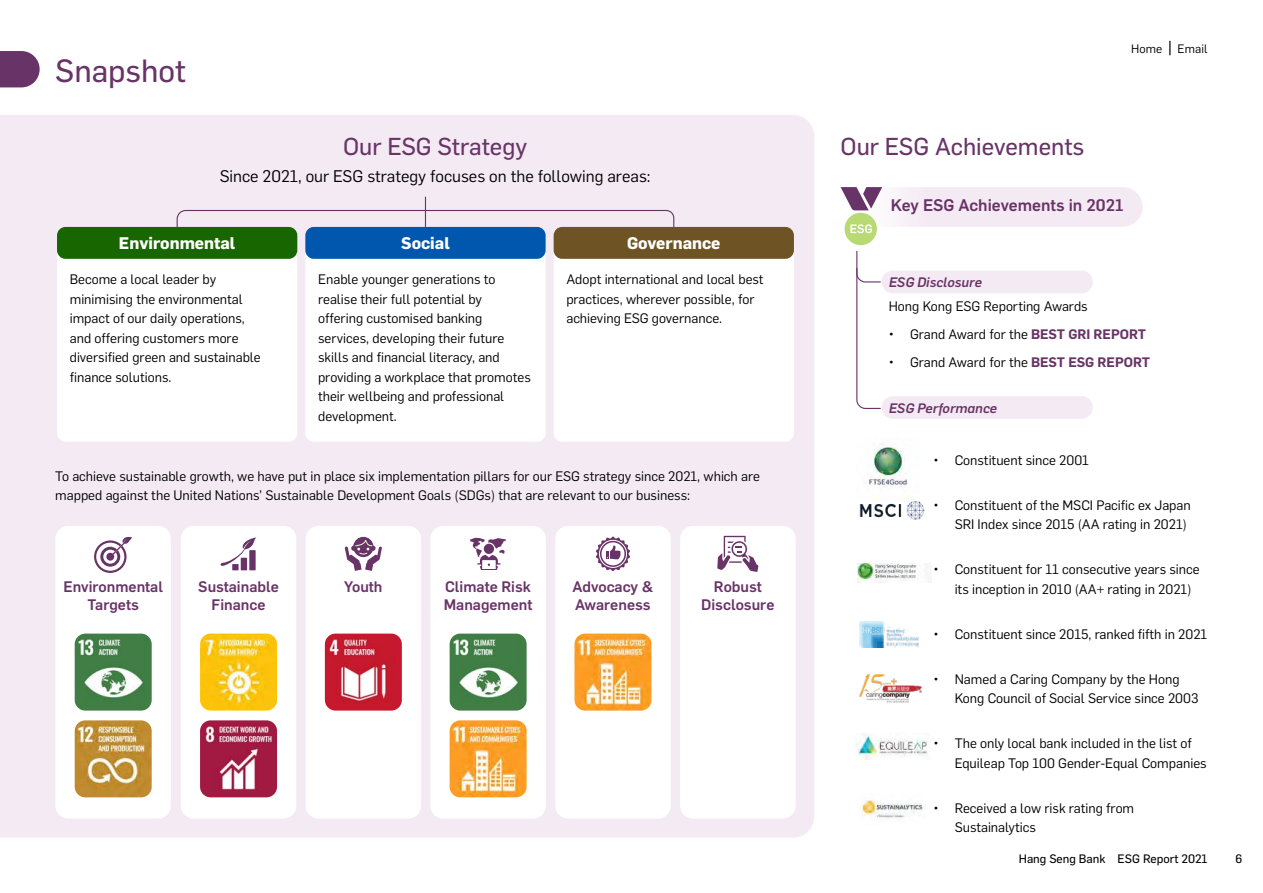
<style>
.page{position:relative;width:1263px;height:893px;background:#fff}
.page>*{position:absolute;margin:0;border:0;box-sizing:border-box;transform-origin:0 0}
.t1{font:31.5px "Flama Basic";color:#683467}
.L1_E_2021{font:24px "Flama Basic";color:#683467}
.Title_E{font:16.5px "Flama";color:#000}
.Title_E-2{font:700 16.5px "Flama";color:#fff}
.L3_E_2021{font:500 16.5px "Flama";color:#683467}
.Title_E-3{font:500 15px/18px "Flama";color:#683467;text-align:center}
.Body{font:13.5px/19.5px "Flama";color:#000}
.Body_Bullet_E_2021{font:13.5px/19.5px "Flama";color:#000}
.L4_E_2021{font:italic 500 13.5px "Flama";color:#683467}
.t2{font:12px "Flama Basic";color:#000}
.t3{font:12px "Flama";letter-spacing:.01em;color:#000}
.s1{font-weight:600;color:#683467}
</style>
<div class="page">
<div style="left:0;top:115px;width:814px;height:723px;background:#f4eaf3"></div>
<hr style="left:425px;top:197px;width:1px;height:30px;background:#683467">
<svg style="left:176px;top:209px;width:499px;height:23px;background:#e9dde9"></svg>
<div style="left:554px;top:243px;width:240px;height:199px;background:#fff;border-radius:9px"></div>
<div style="left:554px;top:227px;width:240px;height:32px;background:#6e5325;border-radius:9px"></div>
<div style="left:305px;top:243px;width:241px;height:199px;background:#fff;border-radius:9px"></div>
<div style="left:305px;top:227px;width:241px;height:32px;background:#0057ad;border-radius:9px"></div>
<div style="left:57px;top:243px;width:240px;height:199px;background:#fff;border-radius:9px"></div>
<div style="left:57px;top:227px;width:240px;height:32px;background:#186600;border-radius:9px"></div>
<div style="left:55px;top:526px;width:116px;height:293px;background:#fff;border-radius:13px"></div>
<div style="left:181px;top:526px;width:115px;height:293px;background:#fff;border-radius:13px"></div>
<div style="left:306px;top:526px;width:115px;height:293px;background:#fff;border-radius:13px"></div>
<div style="left:430px;top:526px;width:116px;height:293px;background:#fff;border-radius:13px"></div>
<div style="left:555px;top:526px;width:116px;height:293px;background:#fff;border-radius:13px"></div>
<div style="left:680px;top:526px;width:115px;height:293px;background:#fff;border-radius:13px"></div>
<svg style="left:345px;top:537px;width:37px;height:34px"></svg>
<svg style="left:596px;top:537px;width:34px;height:34px"></svg>
<svg style="left:470px;top:538px;width:36px;height:32px"></svg>
<div style="left:484px;top:544px;width:10px;height:10px;background:#683467;border-radius:50%"></div>
<svg style="left:717px;top:536px;width:41px;height:36px"></svg>
<div style="left:857px;top:187px;width:286px;height:40px;background:#f2e5f1;border-radius:20px"></div>
<svg style="left:840px;top:187px;width:42px;height:23px"></svg>
<div style="left:844px;top:213px;width:33px;height:32px;background:#b8d973;border-radius:50%"></div>
<svg style="left:850px;top:224px;width:22px;height:9px"></svg>
<div style="left:881px;top:271px;width:212px;height:22px;background:#f2e5f1;border-radius:11px"></div>
<div style="left:881px;top:396px;width:212px;height:23px;background:#f2e5f1;border-radius:11px"></div>
<svg style="left:856px;top:250px;width:26px;height:160px"></svg>
<img style="left:861px;top:797px;width:62px;height:21px">
<img style="left:869px;top:443px;width:39px;height:44px">
<img style="left:859px;top:502px;width:65px;height:17px">
<img style="left:858px;top:563px;width:73px;height:20px">
<img style="left:859px;top:621px;width:60px;height:26px">
<img style="left:859px;top:674px;width:63px;height:29px">
<img style="left:855px;top:733px;width:73px;height:26px">
<svg style="left:0;top:51px;width:40px;height:36px"></svg>
<svg style="left:220px;top:537px;width:36px;height:33px"></svg>
<svg style="left:94px;top:536px;width:38px;height:37px"></svg>
<svg style="left:1169px;top:41px;width:2px;height:14px"></svg>
<img style="left:75px;top:634px;width:77px;height:77px">
<img style="left:75px;top:720px;width:77px;height:77px">
<img style="left:200px;top:634px;width:77px;height:77px">
<img style="left:200px;top:720px;width:77px;height:77px">
<img style="left:325px;top:634px;width:77px;height:77px">
<img style="left:450px;top:634px;width:77px;height:77px">
<img style="left:450px;top:720px;width:77px;height:77px">
<img style="left:574px;top:634px;width:77px;height:77px">
<h1 class="t1" style="left:55px;top:49px;width:132px">Snapshot</h1>
<h1 class="L1_E_2021" style="left:343px;top:129px;width:186px">Our ESG Strategy</h1>
<p class="Title_E" style="left:220px;top:165px;width:432px">Since 2021, our ESG strategy focuses on the following areas:</p>
<p class="Title_E-2" style="left:119px;top:231px;width:118px">Environmental</p>
<p class="Body" style="left:70px;top:269px;width:193px">Become a local leader by minimising the environmental impact of our daily operations, and offering customers more diversified green and sustainable finance solutions.</p>
<p class="Title_E-2" style="left:401px;top:231px;width:50px">Social</p>
<p class="Body" style="left:318px;top:269px;width:214px">Enable younger generations to realise their full potential by<br>offering customised banking services, developing their future skills and financial literacy, and providing a workplace that promotes their wellbeing and professional development.</p>
<p class="Title_E-2" style="left:627px;top:231px;width:95px">Governance</p>
<p class="Body" style="left:566px;top:269px;width:199px">Adopt international and local best practices, wherever possible, for achieving ESG governance.</p>
<p class="Body" style="left:55px;top:465px;width:706px">To achieve sustainable growth, we have put in place six implementation pillars for our ESG strategy since 2021, which are mapped against the United Nations’ Sustainable Development Goals (SDGs) that are relevant to our business:</p>
<p class="Title_E-3" style="left:63px;top:576px;width:101px">Environmental<br>Targets</p>
<p class="Title_E-3" style="left:198px;top:576px;width:82px">Sustainable<br>Finance</p>
<p class="Title_E-3" style="left:344px;top:576px;width:40px">Youth</p>
<p class="Title_E-3" style="left:444px;top:576px;width:90px;text-align:left">Climate Risk<br>Management</p>
<p class="Title_E-3" style="left:572px;top:576px;width:83px;text-align:left">Advocacy &amp;<br>Awareness</p>
<p class="Title_E-3" style="left:701px;top:576px;width:75px">Robust<br>Disclosure</p>
<p class="t3" style="left:1131px;top:40px;width:33px">Home</p>
<p class="t3" style="left:1177px;top:40px;width:32px">Email</p>
<h2 class="L1_E_2021" style="left:840px;top:129px;width:245px">Our ESG Achievements</h2>
<h3 class="L3_E_2021" style="left:891px;top:193px;width:234px">Key ESG Achievements in 2021</h3>
<h4 class="L4_E_2021" style="left:889px;top:273px;width:95px">ESG Disclosure</h4>
<p class="Body_Bullet_E_2021" style="left:889px;top:295px;width:201px">Hong Kong ESG Reporting Awards</p>
<p class="Body_Bullet_E_2021" style="left:889px;top:323px;width:259px">• Grand Award for the <span class="s1">BEST GRI REPORT</span></p>
<p class="Body_Bullet_E_2021" style="left:889px;top:351px;width:263px">• Grand Award for the <span class="s1">BEST ESG REPORT</span></p>
<h4 class="L4_E_2021" style="left:889px;top:398px;width:110px">ESG Performance</h4>
<p class="Body_Bullet_E_2021" style="left:933px;top:449px;width:157px">• Constituent since 2001</p>
<p class="Body_Bullet_E_2021" style="left:933px;top:494px;width:259px;text-align:right">• Constituent of the MSCI Pacific ex Japan<br>SRI Index since 2015 (AA rating in 2021)</p>
<p class="Body_Bullet_E_2021" style="left:955px;top:559px;width:246px;text-indent:-21px">• Constituent for 11 consecutive years since its inception in 2010 (AA+ rating in 2021)</p>
<p class="Body_Bullet_E_2021" style="left:933px;top:623px;width:275px">• Constituent since 2015, ranked fifth in 2021</p>
<p class="Body_Bullet_E_2021" style="left:955px;top:668px;width:245px;text-indent:-21px">• Named a Caring Company by the Hong<br>Kong Council of Social Service since 2003</p>
<p class="Body_Bullet_E_2021" style="left:955px;top:733px;width:254px;text-indent:-21px">• The only local bank included in the list of<br>Equileap Top 100 Gender-Equal Companies</p>
<p class="Body_Bullet_E_2021" style="left:955px;top:798px;width:181px;text-indent:-21px">• Received a low risk rating from<br>Sustainalytics</p>
<p class="t2" style="left:1019px;top:851px;width:190px">Hang Seng Bank ESG Report 2021</p>
<p class="t2" style="left:1235px;top:851px;width:8px">6</p>
</div>
